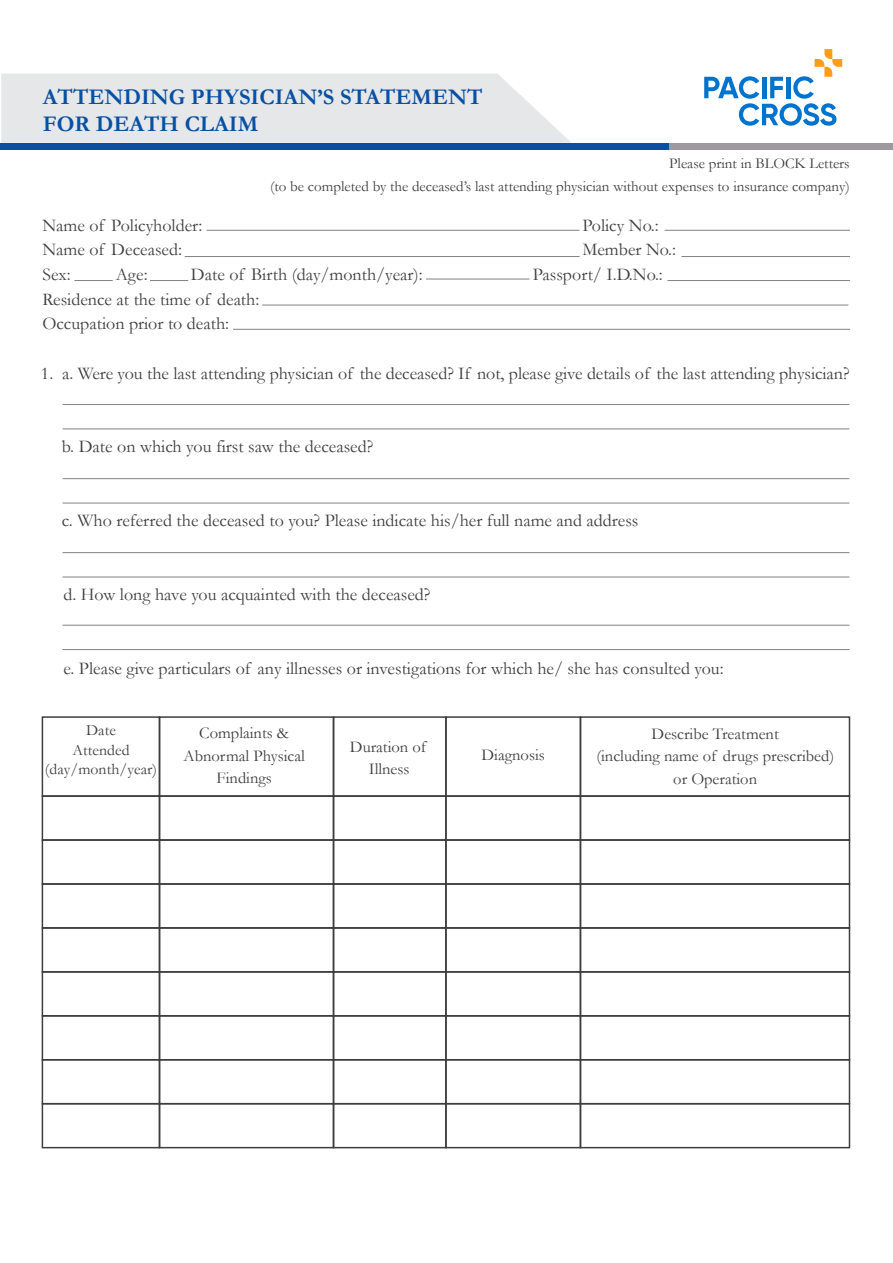
<style>
.page{position:relative;width:893px;height:1263px;background:#fff}
.page>*{position:absolute;margin:0;border:0;box-sizing:border-box;transform-origin:0 0}
.t1{font:700 22.5px/27px "Garamond";color:#0850a3}
.t2{font:18px/24.6px "Garamond";color:#3e3e3f}
.t3{font:16.5px/22.8px "Garamond";color:#3e3e3f;text-align:center}
.t4{font:15.75px/19.5px "Garamond";letter-spacing:.005em;color:#3e3e3f;text-align:center}
.t5{font:15px/22.5px "Garamond";color:#3e3e3f;text-align:right}
</style>
<div class="page">
<svg style="left:1px;top:73px;width:570px;height:70px;background:#e7e8ea"></svg>
<div style="left:0;top:143px;width:670px;height:7px;background:#0850a3"></div>
<div style="left:670px;top:143px;width:223px;height:7px;background:#9e989f"></div>
<hr style="left:74px;top:280px;width:39px;height:1px;background:#808285">
<hr style="left:150px;top:280px;width:38px;height:1px;background:#808285">
<hr style="left:206px;top:230px;width:373px;height:1px;background:#808285">
<hr style="left:262px;top:305px;width:586px;height:1px;background:#808285">
<hr style="left:233px;top:329px;width:617px;height:1px;background:#808285">
<hr style="left:62px;top:404px;width:787px;height:1px;background:#808285">
<hr style="left:62px;top:428px;width:787px;height:1px;background:#808285">
<hr style="left:62px;top:478px;width:787px;height:1px;background:#808285">
<hr style="left:62px;top:503px;width:787px;height:1px;background:#808285">
<hr style="left:62px;top:552px;width:787px;height:1px;background:#808285">
<hr style="left:62px;top:577px;width:787px;height:1px;background:#808285">
<hr style="left:62px;top:625px;width:787px;height:1px;background:#808285">
<hr style="left:62px;top:649px;width:787px;height:1px;background:#808285">
<hr style="left:185px;top:256px;width:394px;height:1px;background:#808285">
<hr style="left:668px;top:280px;width:182px;height:1px;background:#808285">
<hr style="left:426px;top:279px;width:104px;height:1px;background:#808285">
<hr style="left:664px;top:230px;width:186px;height:1px;background:#808285">
<hr style="left:681px;top:256px;width:169px;height:1px;background:#808285">
<div style="left:42px;top:716px;width:118px;height:81px;border:2px solid #3e3e3f"></div>
<div style="left:159px;top:716px;width:175px;height:81px;border:2px solid #3e3e3f"></div>
<div style="left:333px;top:716px;width:114px;height:81px;border:2px solid #3e3e3f"></div>
<div style="left:445px;top:716px;width:136px;height:81px;border:2px solid #3e3e3f"></div>
<div style="left:580px;top:716px;width:270px;height:81px;border:2px solid #3e3e3f"></div>
<div style="left:42px;top:795px;width:118px;height:46px;border:2px solid #3e3e3f"></div>
<div style="left:159px;top:795px;width:175px;height:46px;border:2px solid #3e3e3f"></div>
<div style="left:333px;top:795px;width:114px;height:46px;border:2px solid #3e3e3f"></div>
<div style="left:445px;top:795px;width:136px;height:46px;border:2px solid #3e3e3f"></div>
<div style="left:580px;top:795px;width:270px;height:46px;border:2px solid #3e3e3f"></div>
<div style="left:42px;top:839px;width:118px;height:46px;border:2px solid #3e3e3f"></div>
<div style="left:159px;top:839px;width:175px;height:46px;border:2px solid #3e3e3f"></div>
<div style="left:333px;top:839px;width:114px;height:46px;border:2px solid #3e3e3f"></div>
<div style="left:445px;top:839px;width:136px;height:46px;border:2px solid #3e3e3f"></div>
<div style="left:580px;top:839px;width:270px;height:46px;border:2px solid #3e3e3f"></div>
<div style="left:42px;top:883px;width:118px;height:46px;border:2px solid #3e3e3f"></div>
<div style="left:159px;top:883px;width:175px;height:46px;border:2px solid #3e3e3f"></div>
<div style="left:333px;top:883px;width:114px;height:46px;border:2px solid #3e3e3f"></div>
<div style="left:445px;top:883px;width:136px;height:46px;border:2px solid #3e3e3f"></div>
<div style="left:580px;top:883px;width:270px;height:46px;border:2px solid #3e3e3f"></div>
<div style="left:42px;top:927px;width:118px;height:45px;border:2px solid #3e3e3f"></div>
<div style="left:159px;top:927px;width:175px;height:45px;border:2px solid #3e3e3f"></div>
<div style="left:333px;top:927px;width:114px;height:45px;border:2px solid #3e3e3f"></div>
<div style="left:445px;top:927px;width:136px;height:45px;border:2px solid #3e3e3f"></div>
<div style="left:580px;top:927px;width:270px;height:45px;border:2px solid #3e3e3f"></div>
<div style="left:42px;top:971px;width:118px;height:45px;border:2px solid #3e3e3f"></div>
<div style="left:159px;top:971px;width:175px;height:45px;border:2px solid #3e3e3f"></div>
<div style="left:333px;top:971px;width:114px;height:45px;border:2px solid #3e3e3f"></div>
<div style="left:445px;top:971px;width:136px;height:45px;border:2px solid #3e3e3f"></div>
<div style="left:580px;top:971px;width:270px;height:45px;border:2px solid #3e3e3f"></div>
<div style="left:42px;top:1015px;width:118px;height:45px;border:2px solid #3e3e3f"></div>
<div style="left:159px;top:1015px;width:175px;height:45px;border:2px solid #3e3e3f"></div>
<div style="left:333px;top:1015px;width:114px;height:45px;border:2px solid #3e3e3f"></div>
<div style="left:445px;top:1015px;width:136px;height:45px;border:2px solid #3e3e3f"></div>
<div style="left:580px;top:1015px;width:270px;height:45px;border:2px solid #3e3e3f"></div>
<div style="left:42px;top:1059px;width:118px;height:45px;border:2px solid #3e3e3f"></div>
<div style="left:159px;top:1059px;width:175px;height:45px;border:2px solid #3e3e3f"></div>
<div style="left:333px;top:1059px;width:114px;height:45px;border:2px solid #3e3e3f"></div>
<div style="left:445px;top:1059px;width:136px;height:45px;border:2px solid #3e3e3f"></div>
<div style="left:580px;top:1059px;width:270px;height:45px;border:2px solid #3e3e3f"></div>
<div style="left:42px;top:1103px;width:118px;height:45px;border:2px solid #3e3e3f"></div>
<div style="left:159px;top:1103px;width:175px;height:45px;border:2px solid #3e3e3f"></div>
<div style="left:333px;top:1103px;width:114px;height:45px;border:2px solid #3e3e3f"></div>
<div style="left:445px;top:1103px;width:136px;height:45px;border:2px solid #3e3e3f"></div>
<div style="left:580px;top:1103px;width:270px;height:45px;border:2px solid #3e3e3f"></div>
<svg style="left:704px;top:49px;width:138px;height:77px"></svg>
<p class="t1" style="left:43px;top:83px;width:441px">ATTENDING PHYSICIAN’S STATEMENT<br>FOR DEATH CLAIM</p>
<p class="t5" style="left:270px;top:152px;width:581px">Please print in BLOCK Letters<br>(to be completed by the deceased’s last attending physician without expenses to insurance company)</p>
<p class="t2" style="left:42px;top:212px;width:162px">Name of Policyholder:</p>
<p class="t2" style="left:582px;top:212px;width:78px">Policy No.:</p>
<p class="t2" style="left:42px;top:237px;width:141px">Name of Deceased:</p>
<p class="t2" style="left:582px;top:237px;width:95px">Member No.:</p>
<p class="t2" style="left:42px;top:262px;width:30px">Sex:</p>
<p class="t2" style="left:116px;top:262px;width:33px">Age:</p>
<p class="t2" style="left:191px;top:262px;width:233px">Date of Birth (day/month/year):</p>
<p class="t2" style="left:533px;top:262px;width:131px">Passport/ I.D.No.:</p>
<p class="t2" style="left:42px;top:286px;width:218px">Residence at the time of death:<br>Occupation prior to death:</p>
<p class="t2" style="left:41px;top:360px;width:810px">1. a. Were you the last attending physician of the deceased? If not, please give details of the last attending physician?</p>
<p class="t2" style="left:62px;top:434px;width:313px">b. Date on which you first saw the deceased?</p>
<p class="t2" style="left:62px;top:508px;width:578px">c. Who referred the deceased to you? Please indicate his/her full name and address</p>
<p class="t2" style="left:63px;top:581px;width:369px">d. How long have you acquainted with the deceased?</p>
<p class="t2" style="left:63px;top:655px;width:662px">e. Please give particulars of any illnesses or investigations for which he/ she has consulted you:</p>
<p class="t4" style="left:45px;top:720px;width:114px">Date<br>Attended (day/month/year)</p>
<p class="t3" style="left:184px;top:721px;width:123px">Complaints &amp;<br>Abnormal Physical<br>Findings</p>
<p class="t3" style="left:350px;top:734px;width:78px">Duration of<br>Illness</p>
<p class="t3" style="left:482px;top:743px;width:65px">Diagnosis</p>
<p class="t3" style="left:596px;top:722px;width:239px">Describe Treatment<br>(including name of drugs prescribed) or Operation</p>
</div>
